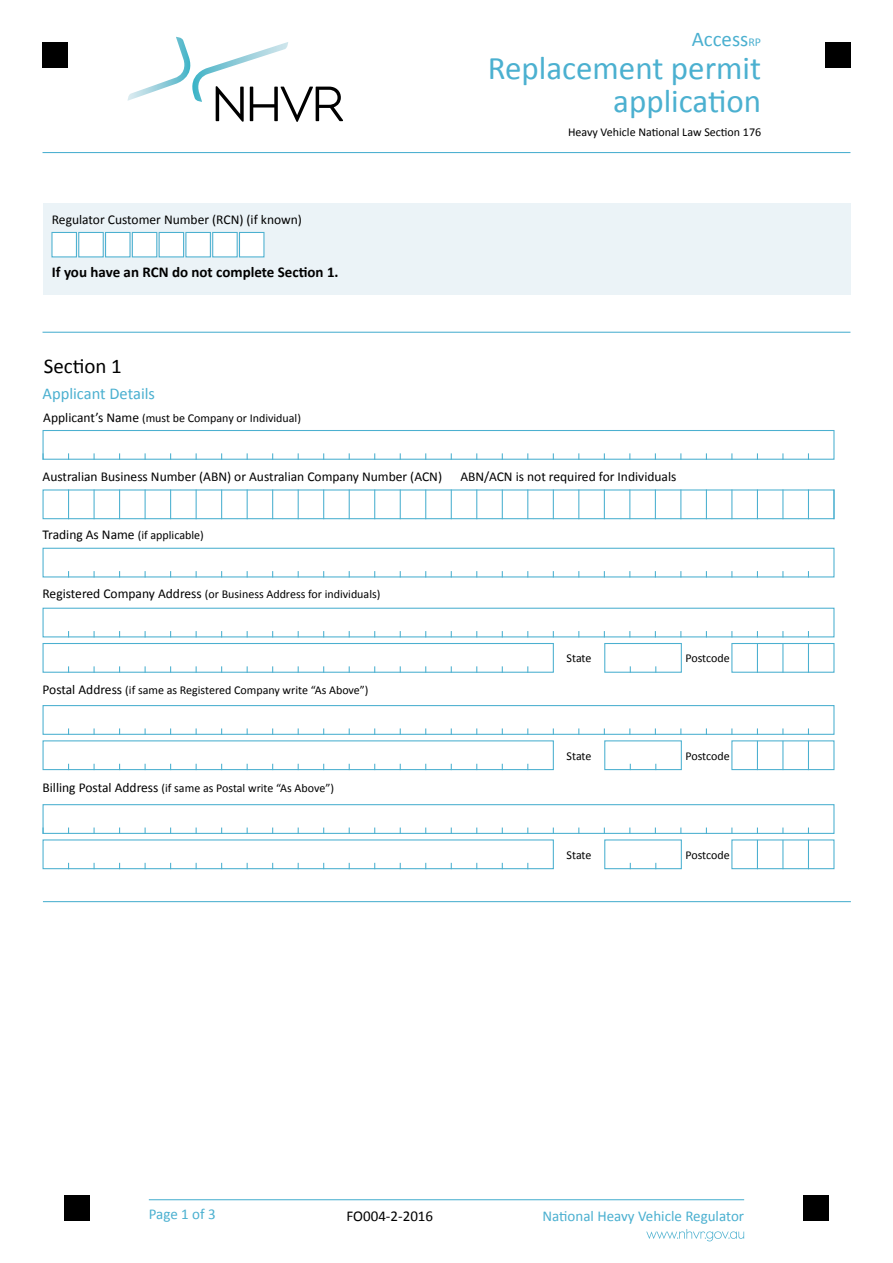
<style>
.page{position:relative;width:893px;height:1263px;background:#fff}
.page>*{position:absolute;margin:0;border:0;box-sizing:border-box;transform-origin:0 0}
.t1{font:33px/33px "Calibri";color:#4bb0d0;text-align:right}
.t2{font:21px "Calibri";color:#4bb0d0}
.t3{font:21px "Calibri";color:#000}
.t4{font:16.5px "Calibri";color:#4bb0d0}
.t5{font:15px "Calibri";color:#4bb0d0}
.Body{font:700 15px "Calibri";color:#000}
.t6{font:15px "Calibri";color:#000}
.Body-2{font:13.5px "Calibri";color:#000}
.t7{font:12px "Calibri";color:#000}
.s1{font-size:12px}
.s2{font-size:13.5px}
</style>
<div class="page">
<hr style="left:43px;top:152px;width:807px;height:1px;background:#4bb0d0">
<hr style="left:149px;top:1199px;width:595px;height:1px;background:#4bb0d0">
<div style="left:43px;top:43px;width:25px;height:25px;background:#000"></div>
<div style="left:825px;top:43px;width:25px;height:25px;background:#000"></div>
<div style="left:64px;top:1195px;width:25px;height:25px;background:#000"></div>
<div style="left:804px;top:1195px;width:25px;height:25px;background:#000"></div>
<svg style="left:128px;top:37px;width:215px;height:85px"></svg>
<svg style="left:646px;top:1229px;width:98px;height:12px"></svg>
<div style="left:43px;top:203px;width:807px;height:91px;background:#ebf3f7"></div>
<div style="left:51px;top:232px;width:26px;height:25px;background:#fff;border:1px solid #4bb0d0"></div>
<div style="left:78px;top:232px;width:26px;height:25px;background:#fff;border:1px solid #4bb0d0"></div>
<div style="left:105px;top:232px;width:26px;height:25px;background:#fff;border:1px solid #4bb0d0"></div>
<div style="left:132px;top:232px;width:25px;height:25px;background:#fff;border:1px solid #4bb0d0"></div>
<div style="left:159px;top:232px;width:25px;height:25px;background:#fff;border:1px solid #4bb0d0"></div>
<div style="left:185px;top:232px;width:26px;height:25px;background:#fff;border:1px solid #4bb0d0"></div>
<div style="left:212px;top:232px;width:26px;height:25px;background:#fff;border:1px solid #4bb0d0"></div>
<div style="left:239px;top:232px;width:25px;height:25px;background:#fff;border:1px solid #4bb0d0"></div>
<hr style="left:43px;top:332px;width:807px;height:1px;background:#4bb0d0">
<hr style="left:43px;top:901px;width:808px;height:1px;background:#4bb0d0">
<div style="left:43px;top:430px;width:791px;height:30px;border:1px solid #4bb0d0"></div>
<div style="left:43px;top:489px;width:791px;height:30px;border:1px solid #4bb0d0"></div>
<hr style="left:68px;top:489px;width:1px;height:30px;background:#4bb0d0">
<hr style="left:94px;top:489px;width:1px;height:30px;background:#4bb0d0">
<hr style="left:119px;top:489px;width:1px;height:30px;background:#4bb0d0">
<hr style="left:145px;top:489px;width:1px;height:30px;background:#4bb0d0">
<hr style="left:170px;top:489px;width:1px;height:30px;background:#4bb0d0">
<hr style="left:196px;top:489px;width:1px;height:30px;background:#4bb0d0">
<hr style="left:221px;top:489px;width:1px;height:30px;background:#4bb0d0">
<hr style="left:247px;top:489px;width:1px;height:30px;background:#4bb0d0">
<hr style="left:272px;top:489px;width:1px;height:30px;background:#4bb0d0">
<hr style="left:298px;top:489px;width:1px;height:30px;background:#4bb0d0">
<hr style="left:323px;top:489px;width:1px;height:30px;background:#4bb0d0">
<hr style="left:349px;top:489px;width:1px;height:30px;background:#4bb0d0">
<hr style="left:374px;top:489px;width:1px;height:30px;background:#4bb0d0">
<hr style="left:400px;top:489px;width:1px;height:30px;background:#4bb0d0">
<hr style="left:425px;top:489px;width:1px;height:30px;background:#4bb0d0">
<hr style="left:451px;top:489px;width:1px;height:30px;background:#4bb0d0">
<hr style="left:476px;top:489px;width:1px;height:30px;background:#4bb0d0">
<hr style="left:502px;top:489px;width:1px;height:30px;background:#4bb0d0">
<hr style="left:527px;top:489px;width:1px;height:30px;background:#4bb0d0">
<hr style="left:553px;top:489px;width:1px;height:30px;background:#4bb0d0">
<hr style="left:578px;top:489px;width:1px;height:30px;background:#4bb0d0">
<hr style="left:604px;top:489px;width:1px;height:30px;background:#4bb0d0">
<hr style="left:629px;top:489px;width:1px;height:30px;background:#4bb0d0">
<hr style="left:655px;top:489px;width:1px;height:30px;background:#4bb0d0">
<hr style="left:680px;top:489px;width:1px;height:30px;background:#4bb0d0">
<hr style="left:706px;top:489px;width:1px;height:30px;background:#4bb0d0">
<hr style="left:731px;top:489px;width:1px;height:30px;background:#4bb0d0">
<hr style="left:757px;top:489px;width:1px;height:30px;background:#4bb0d0">
<hr style="left:782px;top:489px;width:1px;height:30px;background:#4bb0d0">
<hr style="left:808px;top:489px;width:1px;height:30px;background:#4bb0d0">
<hr style="left:833px;top:489px;width:1px;height:30px;background:#4bb0d0">
<div style="left:43px;top:548px;width:791px;height:29px;border:1px solid #4bb0d0"></div>
<div style="left:43px;top:608px;width:791px;height:29px;border:1px solid #4bb0d0"></div>
<div style="left:43px;top:643px;width:511px;height:30px;border:1px solid #4bb0d0"></div>
<div style="left:604px;top:643px;width:78px;height:30px;border:1px solid #4bb0d0"></div>
<div style="left:43px;top:705px;width:791px;height:30px;border:1px solid #4bb0d0"></div>
<div style="left:43px;top:740px;width:511px;height:30px;border:1px solid #4bb0d0"></div>
<div style="left:604px;top:740px;width:78px;height:30px;border:1px solid #4bb0d0"></div>
<div style="left:43px;top:804px;width:791px;height:30px;border:1px solid #4bb0d0"></div>
<div style="left:43px;top:839px;width:511px;height:30px;border:1px solid #4bb0d0"></div>
<div style="left:604px;top:839px;width:78px;height:30px;border:1px solid #4bb0d0"></div>
<hr style="left:757px;top:643px;width:1px;height:30px;background:#4bb0d0">
<hr style="left:782px;top:643px;width:1px;height:30px;background:#4bb0d0">
<hr style="left:808px;top:643px;width:1px;height:30px;background:#4bb0d0">
<div style="left:731px;top:643px;width:103px;height:30px;border:1px solid #4bb0d0"></div>
<svg style="left:757px;top:742px;width:1px;height:26px"></svg>
<svg style="left:782px;top:742px;width:1px;height:26px"></svg>
<svg style="left:808px;top:742px;width:1px;height:26px"></svg>
<div style="left:731px;top:740px;width:103px;height:30px;border:1px solid #4bb0d0"></div>
<svg style="left:757px;top:841px;width:1px;height:26px"></svg>
<svg style="left:782px;top:841px;width:1px;height:26px"></svg>
<svg style="left:808px;top:841px;width:1px;height:26px"></svg>
<div style="left:731px;top:839px;width:103px;height:30px;border:1px solid #4bb0d0"></div>
<h2 class="t2" style="left:692px;top:25px;width:71px">Access<span class="s1">RP</span></h2>
<h1 class="t1" style="left:488px;top:51px;width:275px">Replacement permit application</h1>
<p class="Body-2" style="left:52px;top:211px;width:252px">Regulator Customer Number (RCN) (if known)</p>
<p class="Body" style="left:52px;top:263px;width:288px">If you have an RCN do not complete Section 1.</p>
<p class="t3" style="left:44px;top:353px;width:80px">Section 1</p>
<p class="t4" style="left:43px;top:383px;width:114px">Applicant Details</p>
<p class="t7" style="left:43px;top:410px;width:259px"><span class="s2">Applicant’s Name</span> (must be Company or Individual)</p>
<p class="t7" style="left:568px;top:124px;width:195px">Heavy Vehicle National Law Section 176</p>
<p class="Body-2" style="left:43px;top:467px;width:401px">Australian Business Number (ABN) or Australian Company Number (ACN)</p>
<p class="Body-2" style="left:460px;top:467px;width:218px">ABN/ACN is not required for Individuals</p>
<p class="t7" style="left:43px;top:527px;width:163px"><span class="s2">Trading As Name</span> (if applicable)</p>
<p class="t7" style="left:43px;top:586px;width:339px"><span class="s2">Registered Company Address</span> (or Business Address for individuals)</p>
<p class="t7" style="left:43px;top:682px;width:328px"><span class="s2">Postal Address</span> (if same as Registered Company write “As Above”)</p>
<p class="t7" style="left:43px;top:780px;width:293px"><span class="s2">Billing Postal Address</span> (if same as Postal write “As Above”)</p>
<p class="t7" style="left:567px;top:651px;width:26px">State</p>
<p class="t7" style="left:685px;top:651px;width:46px">Postcode</p>
<p class="t7" style="left:567px;top:748px;width:26px">State</p>
<p class="t7" style="left:685px;top:748px;width:46px">Postcode</p>
<p class="t7" style="left:567px;top:847px;width:26px">State</p>
<p class="t7" style="left:685px;top:847px;width:46px">Postcode</p>
<p class="t5" style="left:149px;top:1204px;width:68px">Page 1 of 3</p>
<p class="t6" style="left:346px;top:1206px;width:88px">FO004-2-2016</p>
<p class="t5" style="left:542px;top:1206px;width:203px">National Heavy Vehicle Regulator</p>
</div>
